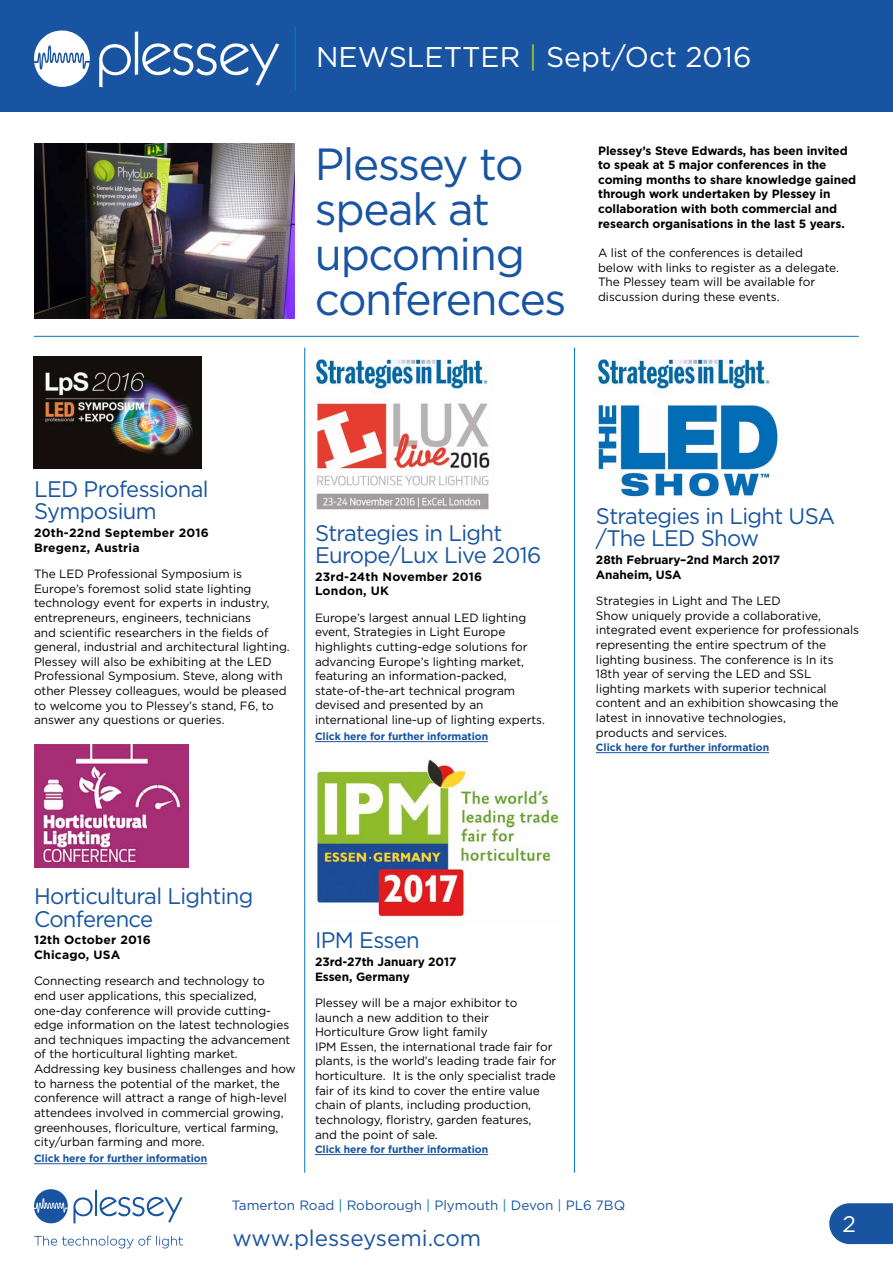
<style>
.page{position:relative;width:893px;height:1263px;background:#fff}
.page>*{position:absolute;margin:0;border:0;box-sizing:border-box;transform-origin:0 0}
.t1{font:45px/45px "Gotham";letter-spacing:-.03em;color:#1854a1}
.t2{font:28.5px "Gotham";color:#fff}
.t3{font:22.5px/22.5px "Gotham";letter-spacing:-.03em;color:#1854a1}
.t4{font:22.5px "Gotham";color:#1954a1}
.t5{font:22.5px "Gotham";color:#fff}
.t6{font:13.5px "Gotham";color:#1954a1}
.t7{font:12px/14.7px "Gotham";letter-spacing:-.005em;color:#000}
.t8{font:700 12px/14.7px "Gotham";letter-spacing:-.005em;color:#000}
.t9{font:700 12px/14.7px "Gotham";letter-spacing:.02em;color:#000}
.t10{font:700 10.5px "Gotham";letter-spacing:-.005em;color:#1854a1}
.s1{color:#a0c519}
.s2{color:#0077b8}
</style>
<div class="page">
<svg style="left:829px;top:1203px;width:64px;height:41px;background:#2b61a8"></svg>
<svg style="left:34px;top:1235px;width:149px;height:13px"></svg>
<svg style="left:34px;top:1189px;width:148px;height:34px"></svg>
<div style="left:0;top:0;width:893px;height:111px;background:#1854a1"></div>
<hr style="left:294px;top:26px;width:2px;height:64px;background:#0077b8">
<hr style="left:34px;top:1163px;width:173px;height:1px;background:#1854a1">
<hr style="left:315px;top:741px;width:173px;height:1px;background:#1854a1">
<hr style="left:315px;top:1154px;width:173px;height:1px;background:#1854a1">
<hr style="left:596px;top:752px;width:173px;height:1px;background:#1854a1">
<hr style="left:34px;top:336px;width:825px;height:1px;background:#0077b8">
<hr style="left:304px;top:348px;width:1px;height:824px;background:#0077b8">
<hr style="left:574px;top:348px;width:1px;height:824px;background:#0077b8">
<img style="left:34px;top:356px;width:168px;height:112px">
<img style="left:35px;top:745px;width:154px;height:123px">
<img style="left:313px;top:359px;width:177px;height:35px">
<img style="left:593px;top:359px;width:179px;height:35px">
<img style="left:312px;top:397px;width:178px;height:113px">
<img style="left:596px;top:405px;width:182px;height:92px">
<img style="left:316px;top:759px;width:243px;height:158px">
<img style="left:34px;top:144px;width:261px;height:174px">
<svg style="left:34px;top:30px;width:245px;height:57px"></svg>
<h2 class="t2" style="left:316px;top:42px;width:437px">NEWSLETTER <span class="s1">|</span> Sept/Oct 2016</h2>
<h1 class="t1" style="left:315px;top:141px;width:253px">Plessey to speak at upcoming conferences</h1>
<p class="t8" style="left:598px;top:143px;width:260px">Plessey’s Steve Edwards, has been invited to speak at 5 major conferences in the coming months to share knowledge gained through work undertaken by Plessey in collaboration with both commercial and research organisations in the last 5 years.</p>
<p class="t7" style="left:598px;top:245px;width:242px">A list of the conferences is detailed below with links to register as a delegate.<br>The Plessey team will be available for discussion during these events.</p>
<h3 class="t3" style="left:34px;top:477px;width:176px">LED Professional<br>Symposium</h3>
<p class="t9" style="left:34px;top:525px;width:176px">20th-22nd September 2016<br>Bregenz, Austria</p>
<p class="t7" style="left:34px;top:566px;width:257px">The LED Professional Symposium is Europe’s foremost solid state lighting technology event for experts in industry, entrepreneurs, engineers, technicians<br>and scientific researchers in the fields of general, industrial and architectural lighting.<br>Plessey will also be exhibiting at the LED Professional Symposium. Steve, along with other Plessey colleagues, would be pleased to welcome you to Plessey’s stand, F6, to answer any questions or queries.</p>
<h3 class="t3" style="left:315px;top:521px;width:228px">Strategies in Light<br>Europe/Lux Live 2016</h3>
<p class="t9" style="left:315px;top:569px;width:169px">23rd-24th November 2016<br>London, UK</p>
<p class="t7" style="left:315px;top:610px;width:231px">Europe’s largest annual LED lighting event, Strategies in Light Europe highlights cutting-edge solutions for advancing Europe’s lighting market, featuring an information-packed, state-of-the-art technical program devised and presented by an international line-up of lighting experts.</p>
<p class="t10" style="left:315px;top:730px;width:175px">Click here for further information</p>
<h3 class="t3" style="left:596px;top:504px;width:241px">Strategies in Light USA /The LED Show</h3>
<p class="t8" style="left:596px;top:552px;width:186px">28th February–2nd March 2017<br>Anaheim, USA</p>
<p class="t7" style="left:596px;top:593px;width:264px">Strategies in Light and The LED<br>Show uniquely provide a collaborative, integrated event experience for professionals representing the entire spectrum of the lighting business. The conference is In its 18th year of serving the LED and SSL<br>lighting markets with superior technical content and an exhibition showcasing the latest in innovative technologies,<br>products and services.</p>
<p class="t10" style="left:596px;top:741px;width:175px">Click here for further information</p>
<h3 class="t3" style="left:34px;top:885px;width:221px">Horticultural Lighting<br>Conference</h3>
<p class="t9" style="left:34px;top:932px;width:118px">12th October 2016<br>Chicago, USA</p>
<p class="t7" style="left:34px;top:973px;width:263px">Connecting research and technology to<br>end user applications, this specialized, one-day conference will provide cutting&shy;edge information on the latest technologies and techniques impacting the advancement of the horticultural lighting market.<br>Addressing key business challenges and how to harness the potential of the market, the conference will attract a range of high-level attendees involved in commercial growing, greenhouses, floriculture, vertical farming, city/urban farming and more.</p>
<p class="t10" style="left:34px;top:1152px;width:175px">Click here for further information</p>
<h3 class="t3" style="left:315px;top:929px;width:106px">IPM Essen</h3>
<p class="t8" style="left:315px;top:954px;width:143px">23rd-27th January 2017<br>Essen, Germany</p>
<p class="t7" style="left:315px;top:995px;width:243px">Plessey will be a major exhibitor to launch a new addition to their Horticulture Grow light family<br>IPM Essen, the international trade fair for plants, is the world’s leading trade fair for horticulture. It is the only specialist trade fair of its kind to cover the entire value chain of plants, including production, technology, floristry, garden features, and the point of sale.</p>
<p class="t10" style="left:315px;top:1143px;width:175px">Click here for further information</p>
<p class="t6" style="left:232px;top:1198px;width:395px">Tamerton Road <span class="s2">|</span> Roborough <span class="s2">|</span> Plymouth <span class="s2">|</span> Devon <span class="s2">|</span> PL6 7BQ</p>
<h3 class="t4" style="left:232px;top:1225px;width:250px">www.plesseysemi.com</h3>
<h3 class="t5" style="left:843px;top:1211px;width:15px">2</h3>
</div>
